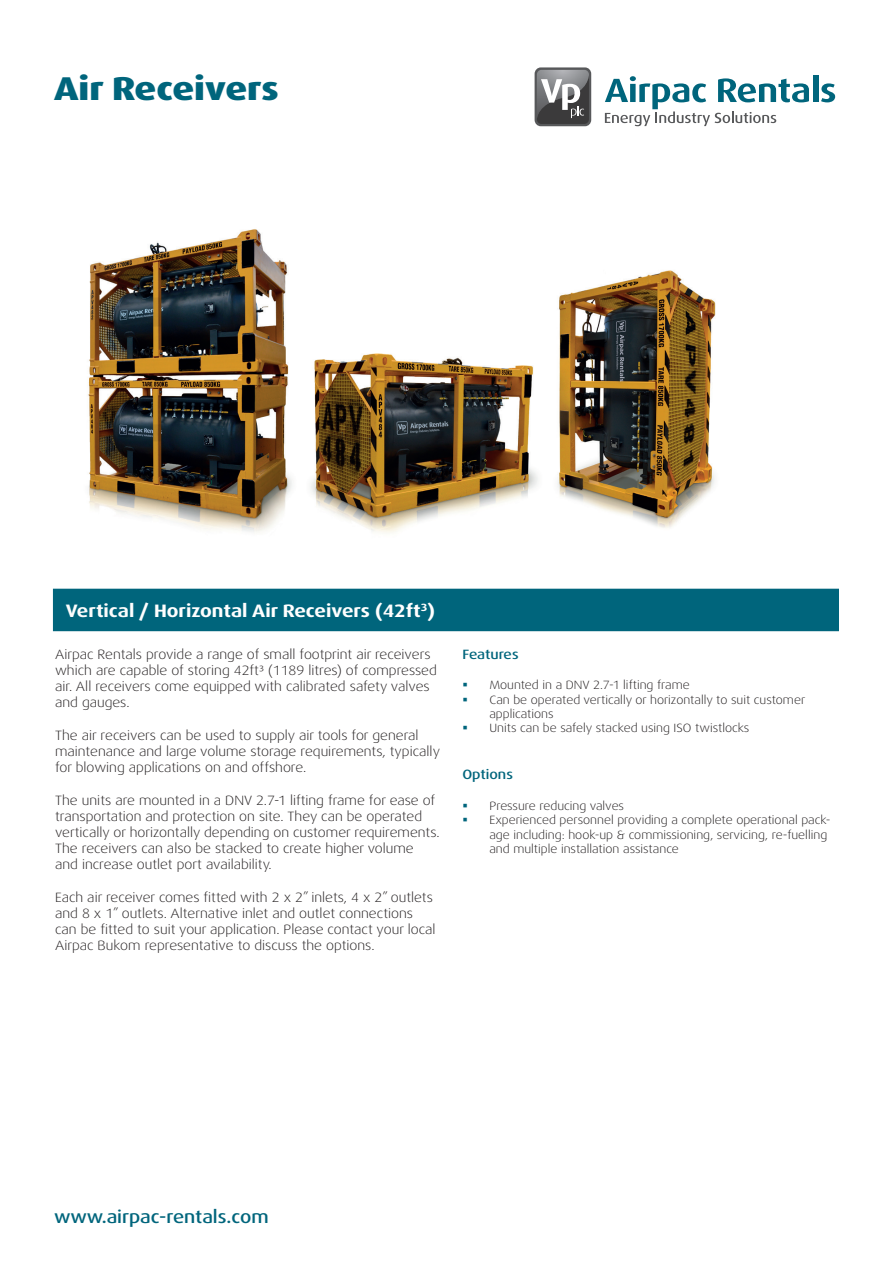
<style>
.page{position:relative;width:893px;height:1263px;background:#fff}
.page>*{position:absolute;margin:0;border:0;box-sizing:border-box;transform-origin:0 0}
.t1{font:800 expanded 33px "Dax OT";color:#00657c}
.t2{font:700 expanded 18px "Dax OT";color:#fff}
.t3{font:500 expanded 18px "Dax OT";color:#00657c}
.t4{font:300 expanded 13.5px/16.2px "Dax OT";color:#231f20}
.t5{font:500 expanded 13.5px "Dax OT";color:#00657c}
.t6{font:300 expanded 12px/14.4px "Dax OT";color:#231f20}
.s1{color:#fcfcfc}
</style>
<div class="page">
<svg style="left:605px;top:76px;width:204px;height:50px"></svg>
<div style="left:813px;top:76px;width:5px;height:26px;background:#00657c"></div>
<svg style="left:821px;top:83px;width:14px;height:19px"></svg>
<svg style="left:534px;top:67px;width:58px;height:60px"></svg>
<div style="left:535px;top:67px;width:56px;height:59px;background:#57585a;border-radius:6px"></div>
<svg style="left:537px;top:70px;width:52px;height:54px;background:#7f7f80"></svg>
<img style="left:88px;top:229px;width:628px;height:304px">
<div style="left:53px;top:589px;width:786px;height:42px;background:#00657c"></div>
<h1 class="t1" style="left:54px;top:67px;width:226px">Air Receivers</h1>
<h2 class="t2" style="left:66px;top:599px;width:371px"><span class="s1">Vertica</span>l / Horizontal Air Receivers (42ft<sup>3</sup>)</h2>
<p class="t4" style="left:55px;top:646px;width:383px">Airpac Rentals provide a range of small footprint air receivers which are capable of storing 42ft3 (1189 litres) of compressed air. All receivers come equipped with calibrated safety valves and gauges.</p>
<p class="t4" style="left:55px;top:727px;width:386px">The air receivers can be used to supply air tools for general maintenance and large volume storage requirements, typically for blowing applications on and offshore.</p>
<p class="t4" style="left:55px;top:792px;width:386px">The units are mounted in a DNV 2.7-1 lifting frame for ease of transportation and protection on site. They can be operated vertically or horizontally depending on customer requirements.<br>The receivers can also be stacked to create higher volume and increase outlet port availability.</p>
<p class="t4" style="left:55px;top:889px;width:382px">Each air receiver comes fitted with 2 x 2” inlets, 4 x 2” outlets and 8 x 1” outlets. Alternative inlet and outlet connections can be fitted to suit your application. Please contact your local Airpac Bukom representative to discuss the options.</p>
<p class="t5" style="left:462px;top:645px;width:58px">Features</p>
<p class="t6" style="left:489px;top:678px;width:317px">Mounted in a DNV 2.7-1 lifting frame<br>Can be operated vertically or horizontally to suit customer applications<br>Units can be safely stacked using ISO twistlocks</p>
<p class="t5" style="left:462px;top:766px;width:52px">Options</p>
<p class="t6" style="left:489px;top:799px;width:343px">Pressure reducing valves<br>Experienced personnel providing a complete operational pack&shy;age including: hook-up &amp; commissioning, servicing, re-fuelling and multiple installation assistance</p>
<h2 class="t3" style="left:54px;top:1205px;width:216px">www.airpac-rentals.com</h2>
</div>
